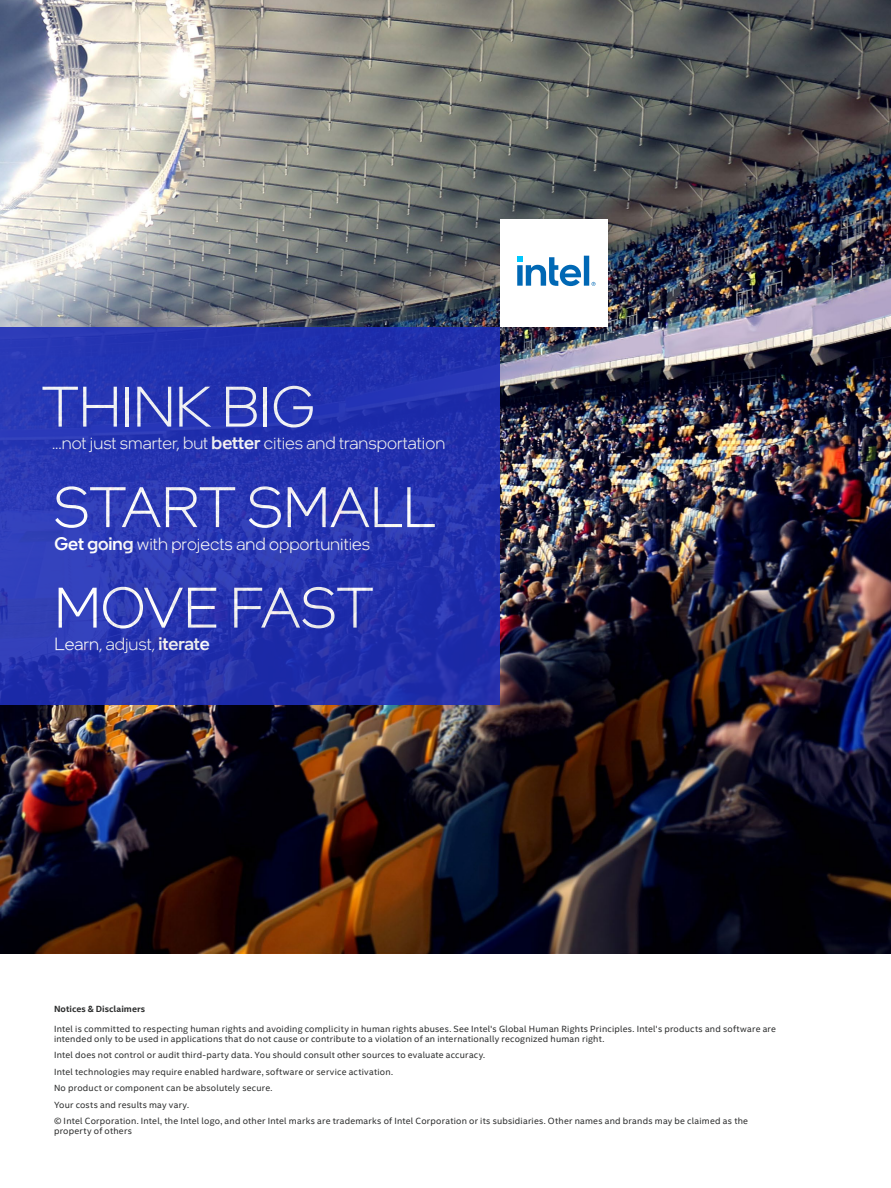
<style>
.page{position:relative;width:891px;height:1188px;background:#fff}
.page>*{position:absolute;margin:0;border:0;box-sizing:border-box;transform-origin:0 0}
.t1{font:300 57px "Intel One Display";color:#fff}
.t2{font:300 57px "Intel One Display";letter-spacing:-.02em;color:#fff}
.t3{font:300 18px "Intel One Display";color:#fff}
.t4{font:9px/16.5px "Intel Clear";letter-spacing:.025em;color:#2e2f2f}
.t5{font:700 9px "Intel Clear";letter-spacing:.005em;color:#2e2f2f}
.s1{font-weight:500}
</style>
<div class="page">
<img style="left:0;top:0;width:891px;height:954px">
<svg style="left:0;top:327px;width:500px;height:377px;fill:#2533b0"></svg>
<div style="left:500px;top:219px;width:108px;height:108px;background:#fff"></div>
<svg style="left:517px;top:256px;width:79px;height:30px"></svg>
<h1 class="t1" style="left:41px;top:372px;width:275px">THINK BIG</h1>
<h2 class="t3" style="left:52px;top:432px;width:395px">...not just smarter, but <span class="s1">better</span> cities and transportation</h2>
<h1 class="t1" style="left:53px;top:472px;width:384px">START SMALL</h1>
<h2 class="t3" style="left:54px;top:532px;width:317px"><span class="s1">Get going</span> with projects and opportunities</h2>
<h1 class="t2" style="left:55px;top:573px;width:321px">MOVE FAST</h1>
<h2 class="t3" style="left:55px;top:633px;width:157px">Learn, adjust, <span class="s1">iterate</span></h2>
<p class="t5" style="left:54px;top:1003px;width:93px">Notices &amp; Disclaimers</p>
<p class="t4" style="left:54px;top:1024px;width:724px;line-height:9.8px">Intel is committed to respecting human rights and avoiding complicity in human rights abuses. See Intel's Global Human Rights Principles. Intel's products and software are intended only to be used in applications that do not cause or contribute to a violation of an internationally recognized human right.</p>
<p class="t4" style="left:54px;top:1047px;width:696px">Intel does not control or audit third-party data. You should consult other sources to evaluate accuracy.<br>Intel technologies may require enabled hardware, software or service activation.<br>No product or component can be absolutely secure.<br>Your costs and results may vary.<br>© Intel Corporation. Intel, the Intel logo, and other Intel marks are trademarks of Intel Corporation or its subsidiaries. Other names and brands may be claimed as the</p>
<p class="t4" style="left:54px;top:1122px;width:79px">property of others</p>
</div>
